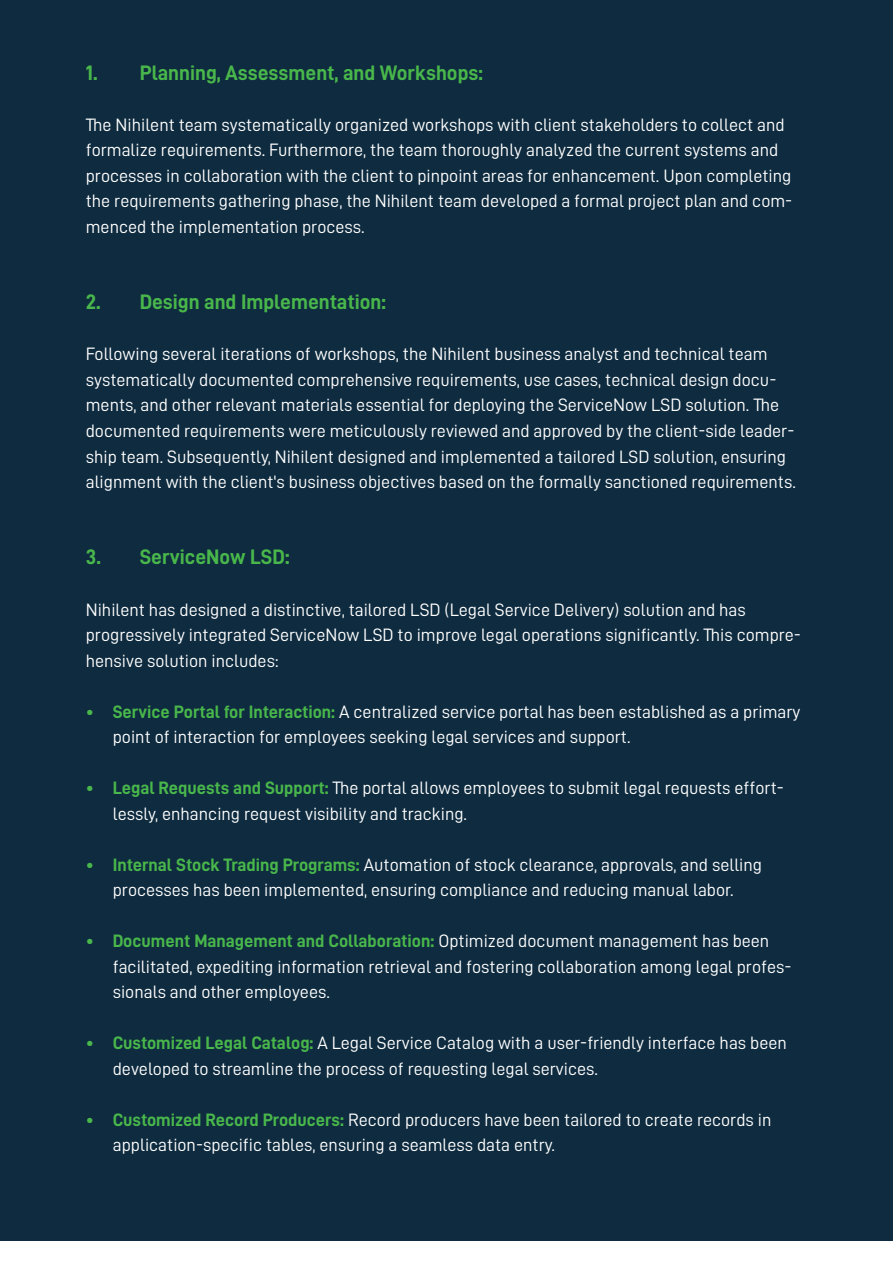
<style>
.page{position:relative;width:893px;height:1263px;background:#fff}
.page>*{position:absolute;margin:0;border:0;box-sizing:border-box;transform-origin:0 0}
.t1{font:21px "D DIN Bold";color:#49b74b}
.t2{font:18px/25.5px "D DIN";color:#fff}
.t3{font:18px "D DIN Bold";color:#49b74b}
.s1{font-family:"D DIN Bold";color:#49b74b}
.s2{font-family:"D DIN";color:#fff}
</style>
<div class="page">
<div style="left:0;top:0;width:893px;height:1245px;background:#0e2b3f"></div>
<div style="left:0;top:1241px;width:893px;height:22px;background:#fff"></div>
<p class="t1" style="left:86px;top:61px;width:399px">1. Planning, Assessment, and Workshops:</p>
<p class="t2" style="left:86px;top:112px;width:708px">The Nihilent team systematically organized workshops with client stakeholders to collect and formalize requirements. Furthermore, the team thoroughly analyzed the current systems and processes in collaboration with the client to pinpoint areas for enhancement. Upon completing the requirements gathering phase, the Nihilent team developed a formal project plan and com&shy;menced the implementation process.</p>
<p class="t1" style="left:86px;top:291px;width:302px">2. Design and Implementation:</p>
<p class="t2" style="left:86px;top:341px;width:711px">Following several iterations of workshops, the Nihilent business analyst and technical team systematically documented comprehensive requirements, use cases, technical design docu&shy;ments, and other relevant materials essential for deploying the ServiceNow LSD solution. The documented requirements were meticulously reviewed and approved by the client-side leader&shy;ship team. Subsequently, Nihilent designed and implemented a tailored LSD solution, ensuring alignment with the client's business objectives based on the formally sanctioned requirements.</p>
<p class="t1" style="left:86px;top:546px;width:205px">3. ServiceNow LSD:</p>
<p class="t2" style="left:86px;top:596px;width:717px">Nihilent has designed a distinctive, tailored LSD (Legal Service Delivery) solution and has progressively integrated ServiceNow LSD to improve legal operations significantly. This compre&shy;hensive solution includes:</p>
<p class="t2" style="left:113px;top:698px;width:689px;text-indent:-27px"><span class="s1">• Service Portal for Interaction:</span> A centralized service portal has been established as a primary point of interaction for employees seeking legal services and support.</p>
<p class="t2" style="left:113px;top:775px;width:673px;text-indent:-27px"><span class="s1">• Legal Requests and Support:</span> The portal allows employees to submit legal requests effort&shy;lessly, enhancing request visibility and tracking.</p>
<p class="t2" style="left:86px;top:851px;width:678px;text-align:center"><span class="s1">• Internal Stock Trading Programs:</span> Automation of stock clearance, approvals, and selling processes has been implemented, ensuring compliance and reducing manual labor.</p>
<p class="t3" style="left:86px;top:931px;width:685px">• Document Management and Collaboration: <span class="s2">Optimized document management has been</span></p>
<p class="t2" style="left:113px;top:953px;width:680px">facilitated, expediting information retrieval and fostering collaboration among legal profes&shy;sionals and other employees.</p>
<p class="t2" style="left:113px;top:1030px;width:676px;text-indent:-27px"><span class="s1">• Customized Legal Catalog:</span> A Legal Service Catalog with a user-friendly interface has been developed to streamline the process of requesting legal services.</p>
<p class="t2" style="left:113px;top:1106px;width:660px;text-indent:-27px"><span class="s1">• Customized Record Producers:</span> Record producers have been tailored to create records in application-specific tables, ensuring a seamless data entry.</p>
</div>
